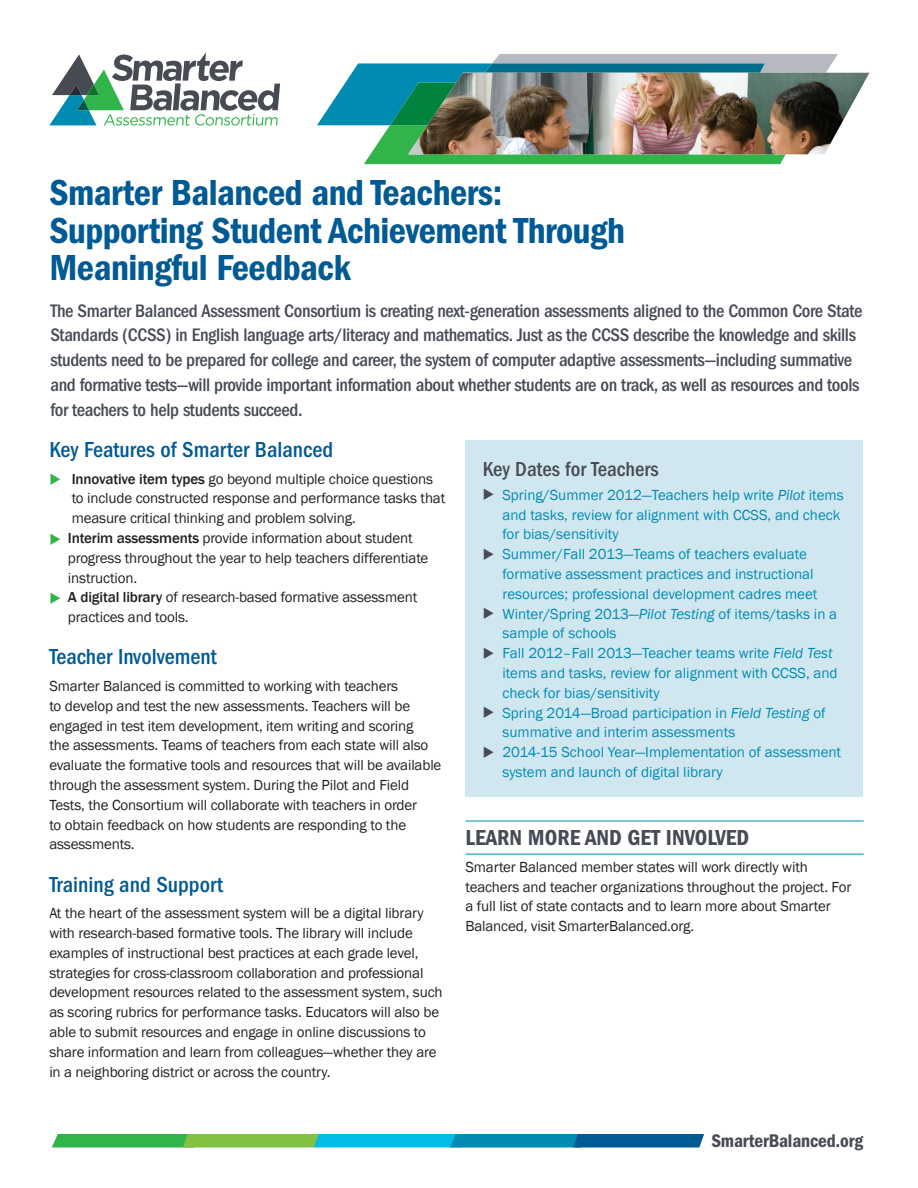
<style>
.page{position:relative;width:918px;height:1188px;background:#fff}
.page>*{position:absolute;margin:0;border:0;box-sizing:border-box;transform-origin:0 0}
.t1{font:600 condensed 37.5px/37.5px "Franklin Gothic";letter-spacing:-.015em;color:#005a93}
.t2{font:500 condensed 22.5px "Franklin Gothic";color:#005a93}
.t3{font:22.5px "ITC Franklin Gothic Std Dm Cd";color:#464b54}
.t4{font:500 condensed 21px "Franklin Gothic";color:#464b54}
.t5{font:18.9px "ITC Franklin Gothic Std Dm Cd";letter-spacing:-.01em;color:#464b54}
.t6{font:500 condensed 18.75px/24.8px "Franklin Gothic";letter-spacing:-.02em;color:#464b54}
.t7{font:15px/19.8px "Franklin Gothic";letter-spacing:-.01em;color:#231f20}
.t8{font:15px/19.8px "Franklin Gothic";color:#008bb3}
.s1{color:#31b44a}
.s2{font-weight:500}
.s3{color:#464b54}
.s4{font-style:italic}
</style>
<div class="page">
<div style="left:466px;top:440px;width:397px;height:356px;background:#d1e7f0"></div>
<hr style="left:466px;top:821px;width:398px;height:1px;background:#008bb3">
<hr style="left:466px;top:854px;width:398px;height:1px;background:#008bb3">
<svg style="left:52px;top:1134px;width:652px;height:14px;background:#2da390"></svg>
<svg style="left:49px;top:52px;width:231px;height:74px"></svg>
<svg style="left:317px;top:54px;width:552px;height:110px"></svg>
<img style="left:408px;top:73px;width:461px;height:81px">
<h1 class="t1" style="left:49px;top:174px;width:577px">Smarter Balanced and Teachers:<br>Supporting Student Achievement Through<br>Meaningful Feedback</h1>
<p class="t6" style="left:50px;top:298px;width:814px">The Smarter Balanced Assessment Consortium is creating next-generation assessments aligned to the Common Core State Standards (CCSS) in English language arts/literacy and mathematics. Just as the CCSS describe the knowledge and skills students need to be prepared for college and career, the system of computer adaptive assessments—including summative and formative tests—will provide important information about whether students are on track, as well as resources and tools for teachers to help students succeed.</p>
<h2 class="t2" style="left:49px;top:437px;width:285px">Key Features of Smarter Balanced</h2>
<p class="t7" style="left:72px;top:469px;width:375px;text-indent:-22px"><span class="s1">◆</span> <span class="s2">Innovative item types</span> go beyond multiple choice questions to include constructed response and performance tasks that measure critical thinking and problem solving.</p>
<p class="t7" style="left:68px;top:528px;width:362px;text-indent:-19px"><span class="s1">◆</span> <span class="s2">Interim assessments</span> provide information about student progress throughout the year to help teachers differentiate instruction.</p>
<p class="t7" style="left:68px;top:588px;width:351px;text-indent:-19px"><span class="s1">◆</span> <span class="s2">A digital library</span> of research-based formative assessment practices and tools.</p>
<h2 class="t2" style="left:49px;top:644px;width:169px">Teacher Involvement</h2>
<p class="t7" style="left:49px;top:676px;width:394px">Smarter Balanced is committed to working with teachers<br>to develop and test the new assessments. Teachers will be engaged in test item development, item writing and scoring<br>the assessments. Teams of teachers from each state will also evaluate the formative tools and resources that will be available through the assessment system. During the Pilot and Field Tests, the Consortium will collaborate with teachers in order<br>to obtain feedback on how students are responding to the assessments.</p>
<h2 class="t2" style="left:49px;top:872px;width:176px">Training and Support</h2>
<p class="t7" style="left:49px;top:904px;width:395px">At the heart of the assessment system will be a digital library with research-based formative tools. The library will include examples of instructional best practices at each grade level, strategies for cross-classroom collaboration and professional development resources related to the assessment system, such as scoring rubrics for performance tasks. Educators will also be able to submit resources and engage in online discussions to share information and learn from colleagues—whether they are in a neighboring district or across the country.</p>
<h3 class="t4" style="left:483px;top:457px;width:177px">Key Dates for Teachers</h3>
<p class="t8" style="left:502px;top:485px;width:343px;text-indent:-20px"><span class="s3">◆</span> Spring/Summer 2012—Teachers help write <span class="s4">Pilot</span> items and tasks, review for alignment with CCSS, and check for bias/sensitivity</p>
<p class="t8" style="left:502px;top:545px;width:316px;text-indent:-20px"><span class="s3">◆</span> Summer/Fall 2013—Teams of teachers evaluate formative assessment practices and instructional resources; professional development cadres meet</p>
<p class="t8" style="left:502px;top:604px;width:336px;text-indent:-20px"><span class="s3">◆</span> Winter/Spring 2013—<span class="s4">Pilot Testing</span> of items/tasks in a sample of schools</p>
<p class="t8" style="left:502px;top:644px;width:337px;text-indent:-20px"><span class="s3">◆</span> Fall 2012–Fall 2013—Teacher teams write <span class="s4">Field Test </span>items and tasks, review for alignment with CCSS, and check for bias/sensitivity</p>
<p class="t8" style="left:502px;top:703px;width:325px;text-indent:-20px"><span class="s3">◆</span> Spring 2014—Broad participation in <span class="s4">Field Testing</span> of summative and interim assessments</p>
<p class="t8" style="left:502px;top:743px;width:340px;text-indent:-20px"><span class="s3">◆</span> 2014-15 School Year—Implementation of assessment system and launch of digital library</p>
<h2 class="t3" style="left:466px;top:825px;width:285px">LEARN MORE AND GET INVOLVED</h2>
<p class="t7" style="left:466px;top:857px;width:387px">Smarter Balanced member states will work directly with teachers and teacher organizations throughout the project. For a full list of state contacts and to learn more about Smarter Balanced, visit SmarterBalanced.org.</p>
<p class="t5" style="left:711px;top:1130px;width:153px">SmarterBalanced.org</p>
</div>
